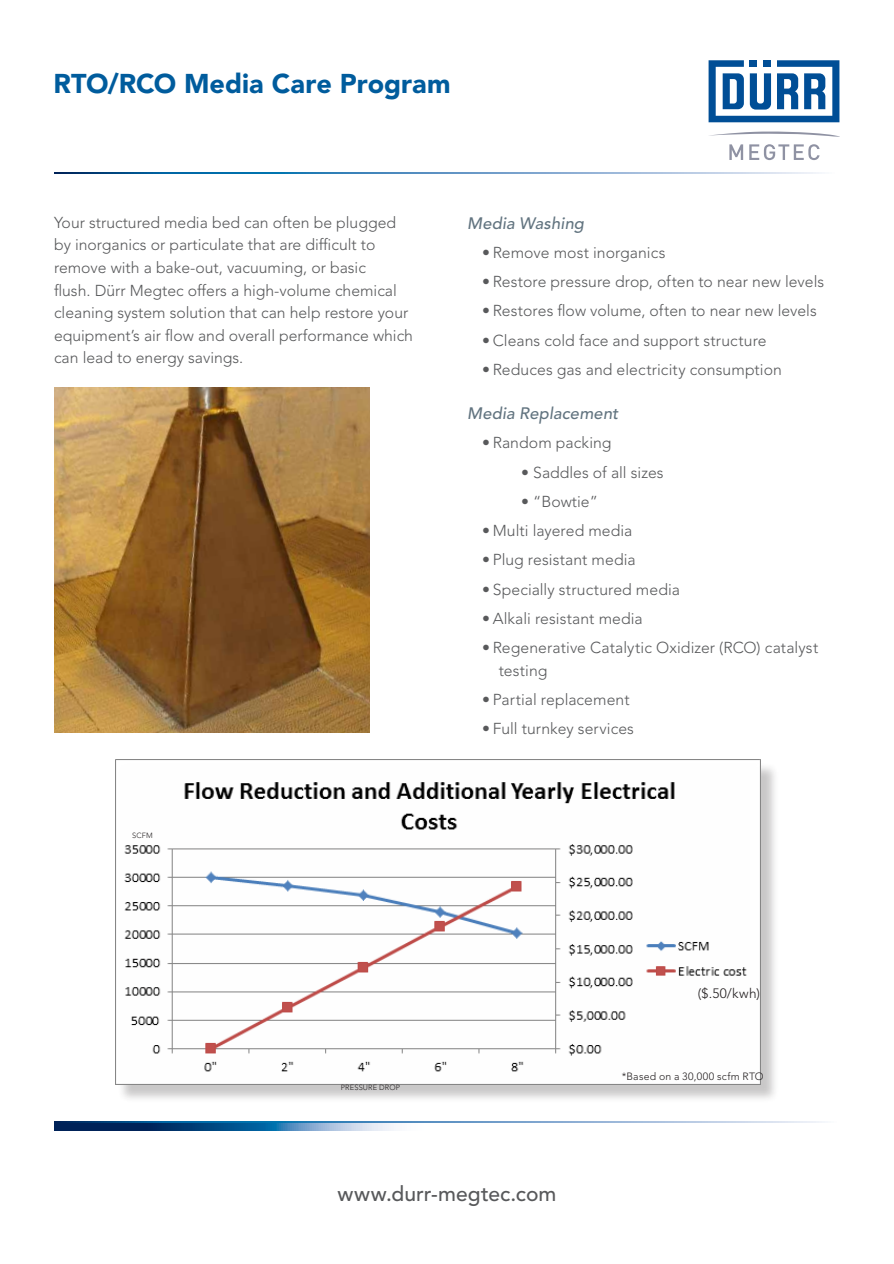
<style>
.page{position:relative;width:894px;height:1264px;background:#fff}
.page>*{position:absolute;margin:0;border:0;box-sizing:border-box;transform-origin:0 0}
.t1{font:900 27px "Avenir LT Std";color:#005c9d}
.t2{font:500 21px "Avenir LT Std";letter-spacing:.005em;color:#58595b}
.t3{font:italic 500 16.5px "Avenir LT Std";letter-spacing:.01em;color:#627480}
.t4{font:300 15.75px/22.5px "Avenir LT Std";color:#58595b}
.t5{font:300 13.5px "Avenir LT Std";color:#231f20}
.t6{font:300 10.5px "Avenir LT Std";letter-spacing:.025em;color:#231f20}
.t7{font:300 7.5px "Avenir LT Std";letter-spacing:.02em;color:#231f20}
</style>
<div class="page">
<div style="left:117px;top:762px;width:661px;height:341px;background:#231f20;opacity:.25"></div>
<img style="left:115px;top:760px;width:644px;height:325px">
<img style="left:54px;top:388px;width:315px;height:344px">
<svg style="left:54px;top:172px;width:768px;height:1px"></svg>
<svg style="left:54px;top:1123px;width:340px;height:7px;background:#396795"></svg>
<svg style="left:54px;top:1121px;width:771px;height:2px;background:#5d94bf"></svg>
<svg style="left:708px;top:60px;width:131px;height:62px"></svg>
<svg style="left:709px;top:131px;width:130px;height:6px"></svg>
<svg style="left:729px;top:144px;width:13px;height:16px"></svg>
<svg style="left:749px;top:144px;width:70px;height:16px"></svg>
<h1 class="t1" style="left:53px;top:67px;width:398px">RTO/RCO Media Care Program</h1>
<p class="t4" style="left:54px;top:211px;width:360px">Your structured media bed can often be plugged by inorganics or particulate that are difficult to remove with a bake-out, vacuuming, or basic<br>flush. Dürr Megtec offers a high-volume chemical cleaning system solution that can help restore your equipment’s air flow and overall performance which can lead to energy savings.</p>
<p class="t7" style="left:132px;top:831px;width:22px">SCFM</p>
<p class="t3" style="left:467px;top:213px;width:118px">Media Washing</p>
<p class="t4" style="left:482px;top:241px;width:185px">• Remove most inorganics</p>
<p class="t4" style="left:482px;top:270px;width:343px">• Restore pressure drop, often to near new levels</p>
<p class="t4" style="left:482px;top:300px;width:336px">• Restores flow volume, often to near new levels</p>
<p class="t4" style="left:482px;top:329px;width:286px">• Cleans cold face and support structure</p>
<p class="t4" style="left:482px;top:358px;width:301px">• Reduces gas and electricity consumption</p>
<p class="t3" style="left:467px;top:404px;width:152px">Media Replacement</p>
<p class="t4" style="left:482px;top:432px;width:131px">• Random packing</p>
<p class="t4" style="left:521px;top:461px;width:144px">• Saddles of all sizes</p>
<p class="t4" style="left:521px;top:490px;width:78px">• “Bowtie”</p>
<p class="t4" style="left:482px;top:519px;width:151px">• Multi layered media</p>
<p class="t4" style="left:482px;top:549px;width:155px">• Plug resistant media</p>
<p class="t4" style="left:482px;top:578px;width:199px">• Specially structured media</p>
<p class="t4" style="left:482px;top:607px;width:162px">• Alkali resistant media</p>
<p class="t4" style="left:498px;top:636px;width:321px;text-indent:-17px">• Regenerative Catalytic Oxidizer (RCO) catalyst testing</p>
<p class="t4" style="left:482px;top:688px;width:149px">• Partial replacement</p>
<p class="t4" style="left:482px;top:717px;width:153px">• Full turnkey services</p>
<p class="t7" style="left:340px;top:1082px;width:61px">PRESSURE DROP</p>
<p class="t5" style="left:697px;top:985px;width:63px">($.50/kwh)</p>
<p class="t6" style="left:621px;top:1070px;width:143px">*Based on a 30,000 scfm RTO</p>
<h2 class="t2" style="left:337px;top:1181px;width:220px">www.durr-megtec.com</h2>
</div>
